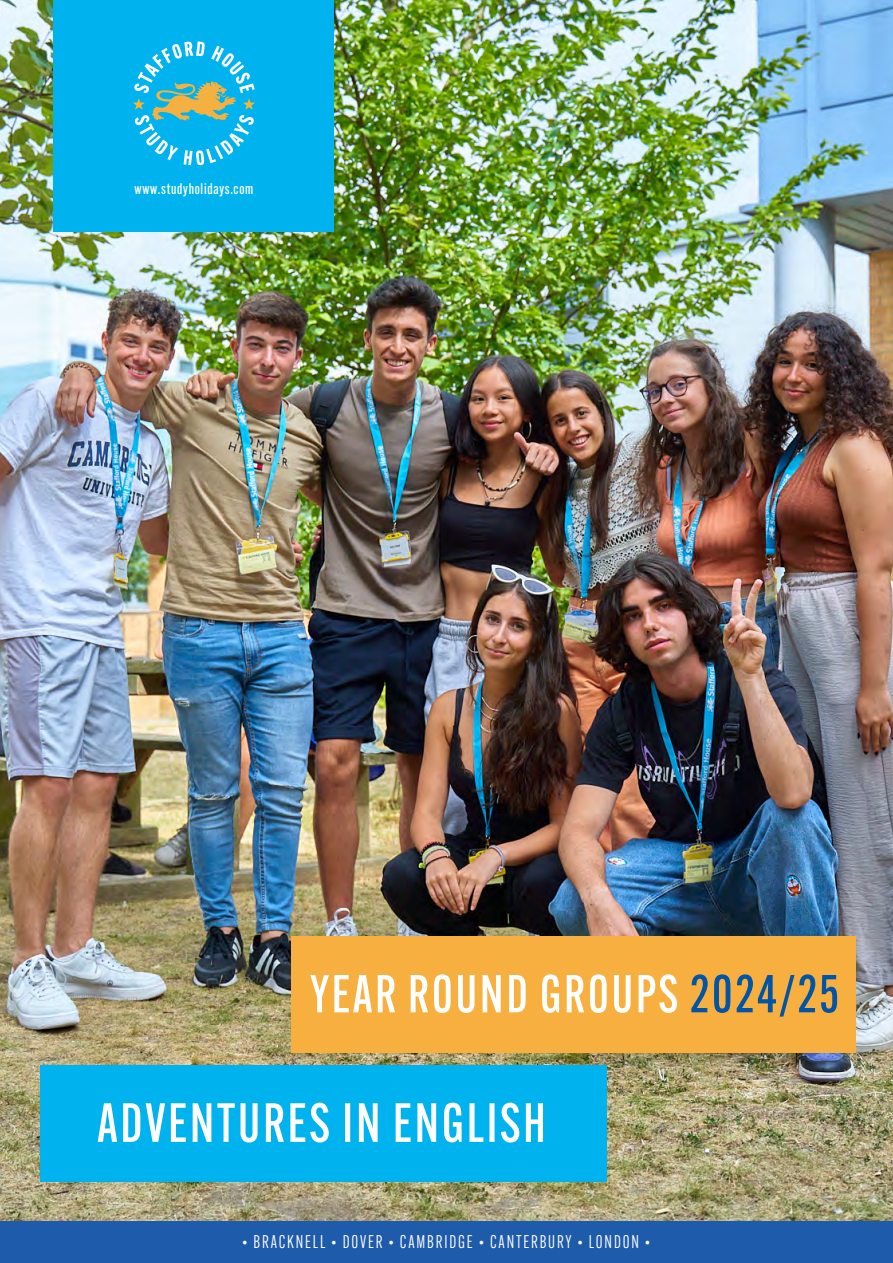
<style>
.page{position:relative;width:893px;height:1263px;background:#fff}
.page>*{position:absolute;margin:0;border:0;box-sizing:border-box;transform-origin:0 0}
.t1{font:500 54px "Alternate Gothic Cond ATF";letter-spacing:.05em;color:#fff}
.t2{font:500 52.2px "Alternate Gothic Cond ATF";letter-spacing:.05em;color:#fff}
.t3{font:18px "Alternate Gothic Cond ATF";letter-spacing:.1em;color:#fff}
.t4{font:500 15px "Alternate Gothic Cond ATF";letter-spacing:.05em;color:#fff}
.s1{color:#0154a6}
</style>
<div class="page">
<img style="left:0;top:0;width:893px;height:1222px">
<div style="left:291px;top:935px;width:565px;height:117px;background:#f7b040"></div>
<div style="left:0;top:1222px;width:893px;height:41px;background:#1e5baa"></div>
<div style="left:54px;top:0;width:280px;height:232px;background:#00b3ef"></div>
<div style="left:40px;top:1065px;width:567px;height:117px;background:#00b3ef"></div>
<svg style="left:133px;top:41px;width:122px;height:124px"></svg>
<p class="t4" style="left:134px;top:179px;width:120px">www.studyholidays.com</p>
<p class="t2" style="left:310px;top:961px;width:530px">YEAR ROUND GROUPS <span class="s1">2024/25</span></p>
<p class="t1" style="left:97px;top:1089px;width:450px">ADVENTURES IN ENGLISH</p>
<p class="t3" style="left:242px;top:1231px;width:410px">• BRACKNELL • DOVER • CAMBRIDGE • CANTERBURY • LONDON •</p>
</div>
